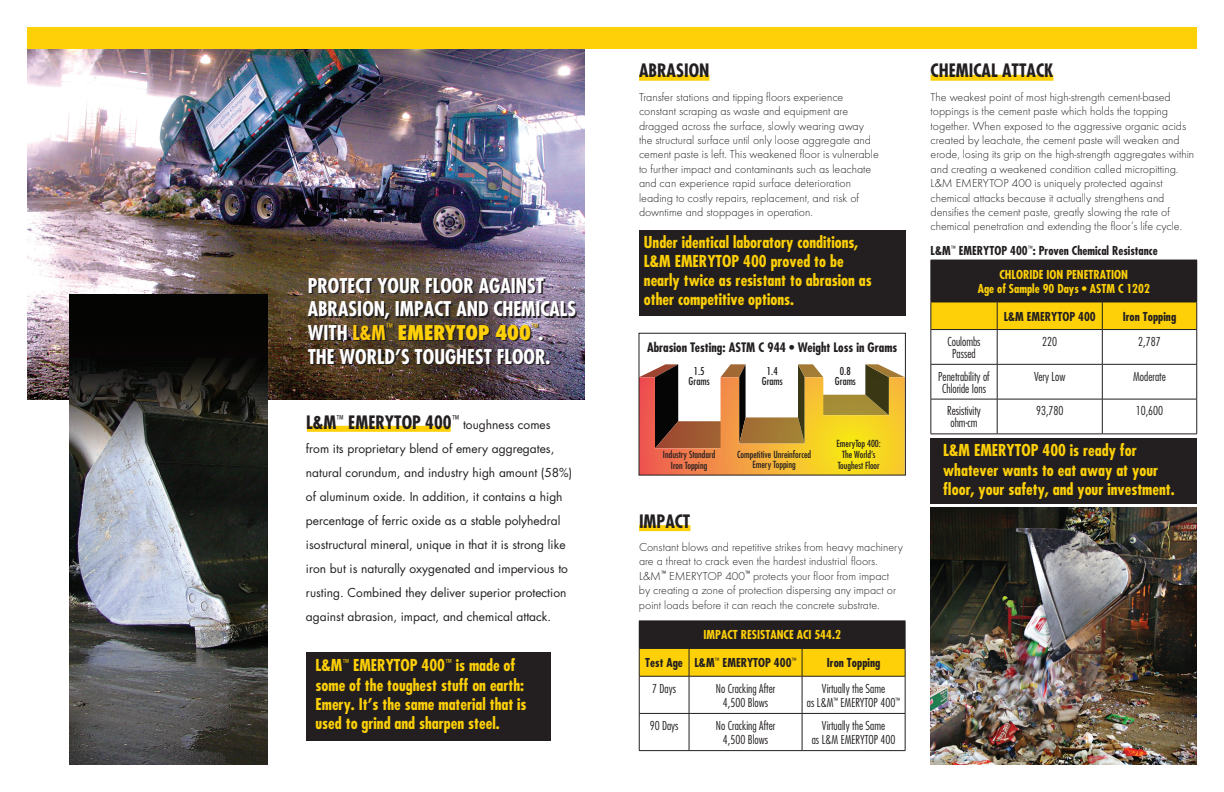
<style>
.page{position:relative;width:1224px;height:792px;background:#fff}
.page>*{position:absolute;margin:0;border:0;box-sizing:border-box;transform-origin:0 0}
.t1{font:700 condensed 19.8px/23.8px "Futura";color:#fff}
.t2{font:800 condensed 19.8px "Futura";color:#fdd008}
.t3{font:700 condensed 18px "Futura";color:#231f20}
.t4{font:700 condensed 16px/19.2px "Futura";color:#fdd008}
.t5{font:700 condensed 12.7px "Futura";color:#231f20}
.t6{font:300 12px/14.4px "Futura";color:#231f20}
.t7{font:12px/24px "Futura";color:#231f20}
.t8{font:300 condensed 12px/14.4px "Futura";color:#231f20;text-align:center}
.t9{font:700 condensed 12px/24px "Futura";color:#231f20}
.t10{font:700 condensed 12px "Futura";color:#fdd008}
.t11{font:condensed 10.6px/10.6px "Futura";color:#231f20;text-align:center}
.t12{font:300 condensed 10px "Futura";color:#231f20}
.t13{font:300 condensed 10px "Futura";color:#feca0a}
.t14{font:condensed 9.5px/10.6px "Futura";color:#231f20;text-align:center}
.s1{color:#feca0a}
.s2{font-weight:700;color:#fff}
.s3{color:#fdd008}
</style>
<div class="page">
<img style="left:931px;top:508px;width:266px;height:257px">
<div style="left:931px;top:438px;width:266px;height:65px;background:#231f20"></div>
<img style="left:27px;top:49px;width:558px;height:351px">
<div style="left:307px;top:426px;width:144px;height:6px;background:#fdd008"></div>
<div style="left:931px;top:75px;width:122px;height:6px;background:#fdd008"></div>
<div style="left:931px;top:260px;width:266px;height:42px;background:#231f20"></div>
<div style="left:931px;top:302px;width:266px;height:27px;background:#fdd008"></div>
<hr style="left:931px;top:329px;width:66px;height:1px;background:#231f20">
<hr style="left:931px;top:330px;width:1px;height:34px;background:#231f20">
<hr style="left:997px;top:329px;width:105px;height:1px;background:#231f20">
<hr style="left:997px;top:330px;width:1px;height:34px;background:#231f20">
<hr style="left:1102px;top:329px;width:95px;height:1px;background:#231f20">
<hr style="left:1102px;top:330px;width:1px;height:34px;background:#231f20">
<hr style="left:1196px;top:330px;width:1px;height:34px;background:#231f20">
<hr style="left:931px;top:364px;width:66px;height:1px;background:#231f20">
<hr style="left:931px;top:365px;width:1px;height:34px;background:#231f20">
<hr style="left:997px;top:364px;width:105px;height:1px;background:#231f20">
<hr style="left:997px;top:365px;width:1px;height:34px;background:#231f20">
<hr style="left:1102px;top:364px;width:95px;height:1px;background:#231f20">
<hr style="left:1102px;top:365px;width:1px;height:34px;background:#231f20">
<hr style="left:1196px;top:365px;width:1px;height:34px;background:#231f20">
<hr style="left:931px;top:399px;width:66px;height:1px;background:#231f20">
<hr style="left:931px;top:399px;width:1px;height:35px;background:#231f20">
<hr style="left:997px;top:399px;width:105px;height:1px;background:#231f20">
<hr style="left:997px;top:399px;width:1px;height:35px;background:#231f20">
<hr style="left:1102px;top:399px;width:95px;height:1px;background:#231f20">
<hr style="left:1102px;top:399px;width:1px;height:35px;background:#231f20">
<hr style="left:1196px;top:399px;width:1px;height:35px;background:#231f20">
<hr style="left:931px;top:434px;width:66px;height:1px;background:#231f20">
<hr style="left:997px;top:434px;width:105px;height:1px;background:#231f20">
<hr style="left:1102px;top:434px;width:95px;height:1px;background:#231f20">
<div style="left:639px;top:230px;width:266px;height:85px;background:#231f20"></div>
<div style="left:639px;top:75px;width:70px;height:6px;background:#fdd008"></div>
<svg style="left:641px;top:364px;width:263px;height:109px"></svg>
<div style="left:639px;top:333px;width:267px;height:142px;border:1px solid #231f20"></div>
<div style="left:639px;top:525px;width:51px;height:6px;background:#fdd008"></div>
<svg style="left:639px;top:621px;width:267px;height:55px;background:#8b7414"></svg>
<hr style="left:639px;top:676px;width:50px;height:1px;background:#231f20">
<hr style="left:639px;top:677px;width:1px;height:36px;background:#231f20">
<hr style="left:689px;top:676px;width:113px;height:1px;background:#231f20">
<hr style="left:689px;top:677px;width:1px;height:36px;background:#231f20">
<hr style="left:802px;top:676px;width:103px;height:1px;background:#231f20">
<hr style="left:802px;top:677px;width:1px;height:36px;background:#231f20">
<hr style="left:905px;top:677px;width:1px;height:36px;background:#231f20">
<hr style="left:639px;top:713px;width:50px;height:1px;background:#231f20">
<hr style="left:639px;top:714px;width:1px;height:36px;background:#231f20">
<hr style="left:689px;top:713px;width:113px;height:1px;background:#231f20">
<hr style="left:689px;top:714px;width:1px;height:36px;background:#231f20">
<hr style="left:802px;top:713px;width:103px;height:1px;background:#231f20">
<hr style="left:802px;top:714px;width:1px;height:36px;background:#231f20">
<hr style="left:905px;top:714px;width:1px;height:36px;background:#231f20">
<hr style="left:639px;top:750px;width:50px;height:1px;background:#231f20">
<hr style="left:689px;top:750px;width:113px;height:1px;background:#231f20">
<hr style="left:802px;top:750px;width:103px;height:1px;background:#231f20">
<div style="left:27px;top:27px;width:1170px;height:22px;background:#fdd008"></div>
<img style="left:69px;top:295px;width:199px;height:470px">
<div style="left:307px;top:652px;width:244px;height:89px;background:#231f20"></div>
<h1 class="t1" style="left:308px;top:273px;width:270px">PROTECT YOUR FLOOR AGAINST<br>ABRASION, IMPACT AND CHEMICALS<br>WITH <span class="s1">L&amp;M</span></h1>
<p class="t13" style="left:531px;top:321px;width:9px">™</p>
<h1 class="t1" style="left:308px;top:345px;width:244px">THE WORLD’S TOUGHEST FLOOR.</h1>
<p class="t13" style="left:386px;top:321px;width:9px">™</p>
<h1 class="t2" style="left:398px;top:319px;width:147px">EMERYTOP 400 <span class="s2">.</span></h1>
<p class="t12" style="left:387px;top:322px;width:9px">™</p>
<p class="t12" style="left:533px;top:322px;width:9px">™</p>
<h2 class="t3" style="left:306px;top:410px;width:155px">L&amp;M<sup>™</sup> EMERYTOP 400<sup>™</sup></h2>
<p class="t7" style="left:306px;top:412px;width:268px;text-indent:157px">toughness comes from its proprietary blend of emery aggregates, natural corundum, and industry high amount (58%) of aluminum oxide. In addition, it contains a high percentage of ferric oxide as a stable polyhedral isostructural mineral, unique in that it is strong like iron but is naturally oxygenated and impervious to rusting. Combined they deliver superior protection against abrasion, impact, and chemical attack.</p>
<h3 class="t4" style="left:316px;top:656px;width:213px">L&amp;M<sup>™</sup> EMERYTOP 400<sup>™</sup> is made of some of the toughest stuff on earth:<br>Emery. It’s the same material that is used to grind and sharpen steel.</h3>
<h2 class="t3" style="left:639px;top:59px;width:72px">ABRASION</h2>
<p class="t6" style="left:639px;top:90px;width:241px">Transfer stations and tipping floors experience constant scraping as waste and equipment are dragged across the surface, slowly wearing away the structural surface until only loose aggregate and cement paste is left. This weakened floor is vulnerable to further impact and contaminants such as leachate and can experience rapid surface deterioration leading to costly repairs, replacement, and risk of downtime and stoppages in operation.</p>
<h3 class="t4" style="left:644px;top:232px;width:229px">Under identical laboratory conditions, L&amp;M EMERYTOP 400 proved to be nearly twice as resistant to abrasion as other competitive options.</h3>
<p class="t5" style="left:647px;top:339px;width:252px">Abrasion Testing: ASTM C 944 • Weight Loss in Grams</p>
<p class="t11" style="left:689px;top:365px;width:22px">1.5<br>Grams</p>
<p class="t11" style="left:762px;top:365px;width:22px">1.4<br>Grams</p>
<p class="t11" style="left:835px;top:365px;width:22px">0.8<br>Grams</p>
<p class="t14" style="left:663px;top:449px;width:54px">Industry Standard<br>Iron Topping</p>
<p class="t14" style="left:737px;top:449px;width:76px">Competitive Unreinforced<br>Emery Topping</p>
<p class="t14" style="left:837px;top:439px;width:46px">EmeryTop 400:<br>The World’s<br>Toughest Floor</p>
<h2 class="t3" style="left:639px;top:509px;width:53px">IMPACT</h2>
<p class="t6" style="left:639px;top:540px;width:265px">Constant blows and repetitive strikes from heavy machinery are a threat to crack even the hardest industrial floors.<br>L&amp;M<sup>™</sup> EMERYTOP 400<sup>™</sup> protects your floor from impact by creating a zone of protection dispersing any impact or point loads before it can reach the concrete substrate.</p>
<p class="t10" style="left:704px;top:627px;width:139px">IMPACT RESISTANCE ACI 544.2</p>
<p class="t9" style="left:645px;top:651px;width:153px">Test Age L&amp;M<sup>™</sup> EMERYTOP 400<sup>™</sup></p>
<p class="t9" style="left:827px;top:650px;width:55px">Iron Topping</p>
<p class="t8" style="left:652px;top:681px;width:25px">7 Days</p>
<p class="t8" style="left:716px;top:681px;width:61px">No Cracking After<br>4,500 Blows</p>
<p class="t8" style="left:807px;top:681px;width:95px">Virtually the Same<br>as L&amp;M<sup>™</sup> EMERYTOP 400<sup>™</sup></p>
<p class="t8" style="left:650px;top:718px;width:30px">90 Days</p>
<p class="t8" style="left:716px;top:718px;width:61px">No Cracking After<br>4,500 Blows</p>
<p class="t8" style="left:812px;top:718px;width:85px">Virtually the Same<br>as L&amp;M EMERYTOP 400</p>
<h2 class="t3" style="left:931px;top:59px;width:124px">CHEMICAL ATTACK</h2>
<p class="t6" style="left:931px;top:90px;width:265px">The weakest point of most high-strength cement-based toppings is the cement paste which holds the topping together. When exposed to the aggressive organic acids created by leachate, the cement paste will weaken and erode, losing its grip on the high-strength aggregates within and creating a weakened condition called micropitting.<br>L&amp;M EMERYTOP 400 is uniquely protected against chemical attacks because it actually strengthens and densifies the cement paste, greatly slowing the rate of chemical penetration and extending the floor’s life cycle.</p>
<p class="t9" style="left:1000px;top:238px;width:160px;text-indent:-69px">L&amp;M<sup>™</sup> EMERYTOP 400<sup>™</sup>: Proven Chemical Resistance<br><span class="s3">CHLORIDE ION PENETRATION</span></p>
<p class="t10" style="left:978px;top:281px;width:174px">Age of Sample 90 Days • ASTM C 1202</p>
<p class="t9" style="left:1004px;top:304px;width:94px">L&amp;M EMERYTOP 400</p>
<p class="t9" style="left:1123px;top:304px;width:55px">Iron Topping</p>
<p class="t8" style="left:947px;top:335px;width:35px;line-height:12px">Coulombs<br>Passed</p>
<p class="t8" style="left:1042px;top:334px;width:16px">220</p>
<p class="t8" style="left:1138px;top:334px;width:24px">2,787</p>
<p class="t8" style="left:938px;top:370px;width:53px;line-height:12px">Penetrability of<br>Chloride Ions</p>
<p class="t8" style="left:1034px;top:369px;width:33px">Very Low</p>
<p class="t8" style="left:1133px;top:369px;width:34px">Moderate</p>
<p class="t8" style="left:947px;top:405px;width:35px;line-height:12px;text-align:left">Resistivity ohm-cm</p>
<p class="t8" style="left:1036px;top:404px;width:29px">93,780</p>
<p class="t8" style="left:1136px;top:404px;width:29px">10,600</p>
<h3 class="t4" style="left:943px;top:441px;width:233px">L&amp;M EMERYTOP 400 is ready for whatever wants to eat away at your floor, your safety, and your investment.</h3>
</div>
